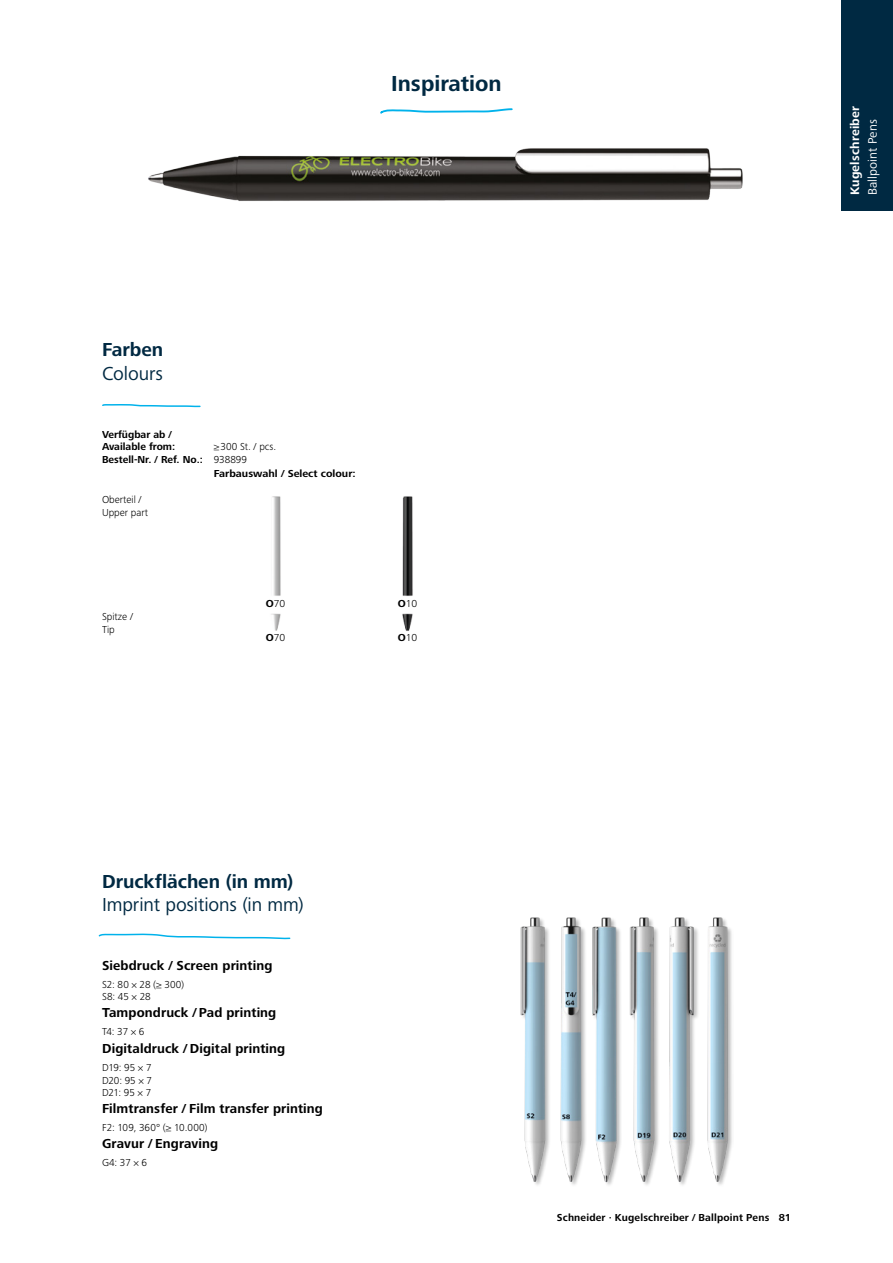
<style>
.page{position:relative;width:893px;height:1263px;background:#fff}
.page>*{position:absolute;margin:0;border:0;box-sizing:border-box;transform-origin:0 0}
.t1{font:700 22.5px "Frutiger Next LTW1 G";color:#002942}
.t2{font:19.5px "Frutiger Next LTW1 G";letter-spacing:-.005em;color:#002942}
.t3{font:700 19.5px "Frutiger Next LTW1 G";letter-spacing:-.005em;color:#002942}
.t4{font:700 13.5px "Frutiger Next LTW1 G";letter-spacing:.005em;color:#000}
.t5{font:700 12.75px "Frutiger Next LTW1 G";letter-spacing:.01em;color:#fff}
.t6{font:12.75px "Frutiger Next LTW1 G";letter-spacing:.01em;color:#fff}
.t7{font:300 10.5px/12.5px "Frutiger Next LTW1 G";color:#000}
.t8{font:700 10.5px/12.6px "Frutiger Next LTW1 G";color:#000}
.t9{font:700 10.5px "Frutiger Next LTW1 G";color:#000;scale:1.04 1}
.t10{font:300 10.5px "Frutiger Next LTW1 G";color:#000;scale:1.04 1}
.s1{font-weight:300}
.s2{font-weight:700}
</style>
<div class="page">
<svg style="left:380px;top:108px;width:133px;height:6px"></svg>
<img style="left:148px;top:148px;width:595px;height:53px">
<img style="left:272px;top:496px;width:9px;height:100px">
<img style="left:402px;top:496px;width:11px;height:100px">
<img style="left:271px;top:613px;width:10px;height:18px">
<img style="left:402px;top:613px;width:11px;height:18px">
<img style="left:521px;top:917px;width:211px;height:268px">
<div style="left:842px;top:0;width:51px;height:210px;background:#002942"></div>
<svg style="left:98px;top:933px;width:193px;height:7px"></svg>
<svg style="left:102px;top:404px;width:99px;height:4px"></svg>
<h1 class="t1" style="left:391px;top:70px;width:112px">Inspiration</h1>
<h2 class="t3" style="left:102px;top:339px;width:63px">Farben</h2>
<h2 class="t2" style="left:102px;top:362px;width:63px">Colours</h2>
<p class="t8" style="left:102px;top:428px;width:75px">Verfügbar ab /<br>Available from:</p>
<p class="t7" style="left:214px;top:441px;width:64px">≥300 St. / pcs.</p>
<p class="t8" style="left:102px;top:454px;width:147px">Bestell-Nr. / Ref. No.: <span class="s1">938899</span></p>
<p class="t9" style="left:214px;top:467px;width:138px">Farbauswahl / Select colour:</p>
<p class="t7" style="left:102px;top:493px;width:48px">Oberteil /<br>Upper part</p>
<p class="t7" style="left:102px;top:611px;width:32px">Spitze /<br>Tip</p>
<p class="t10" style="left:266px;top:598px;width:20px"><span class="s2">O</span>70</p>
<p class="t10" style="left:398px;top:598px;width:20px"><span class="s2">O</span>10</p>
<p class="t10" style="left:266px;top:632px;width:20px"><span class="s2">O</span>70</p>
<p class="t10" style="left:398px;top:632px;width:20px"><span class="s2">O</span>10</p>
<p class="t5" style="left:848px;top:195px;width:90px;rotate:-90deg">Kugelschreiber</p>
<p class="t6" style="left:865px;top:195px;width:77px;rotate:-90deg">Ballpoint Pens</p>
<h2 class="t3" style="left:102px;top:870px;width:193px">Druckflächen (in mm)</h2>
<h2 class="t2" style="left:102px;top:894px;width:203px">Imprint positions (in mm)</h2>
<p class="t4" style="left:102px;top:957px;width:172px">Siebdruck / Screen printing</p>
<p class="t7" style="left:102px;top:978px;width:84px">S2: 80 × 28 (≥ 300)<br>S8: 45 × 28</p>
<p class="t4" style="left:102px;top:1005px;width:176px">Tampondruck / Pad printing</p>
<p class="t7" style="left:102px;top:1026px;width:44px">T4: 37 × 6</p>
<p class="t4" style="left:102px;top:1041px;width:185px">Digitaldruck / Digital printing</p>
<p class="t7" style="left:102px;top:1061px;width:52px;text-align:justify">D19: 95 × 7<br>D20: 95 × 7<br>D21: 95 × 7</p>
<p class="t4" style="left:102px;top:1101px;width:222px">Filmtransfer / Film transfer printing</p>
<p class="t7" style="left:102px;top:1121px;width:107px">F2: 109, 360° (≥ 10.000)</p>
<p class="t4" style="left:102px;top:1136px;width:118px">Gravur / Engraving</p>
<p class="t7" style="left:102px;top:1157px;width:47px">G4: 37 × 6</p>
<p class="t8" style="left:557px;top:1211px;width:236px">Schneider · Kugelschreiber / Ballpoint Pens 81</p>
</div>
